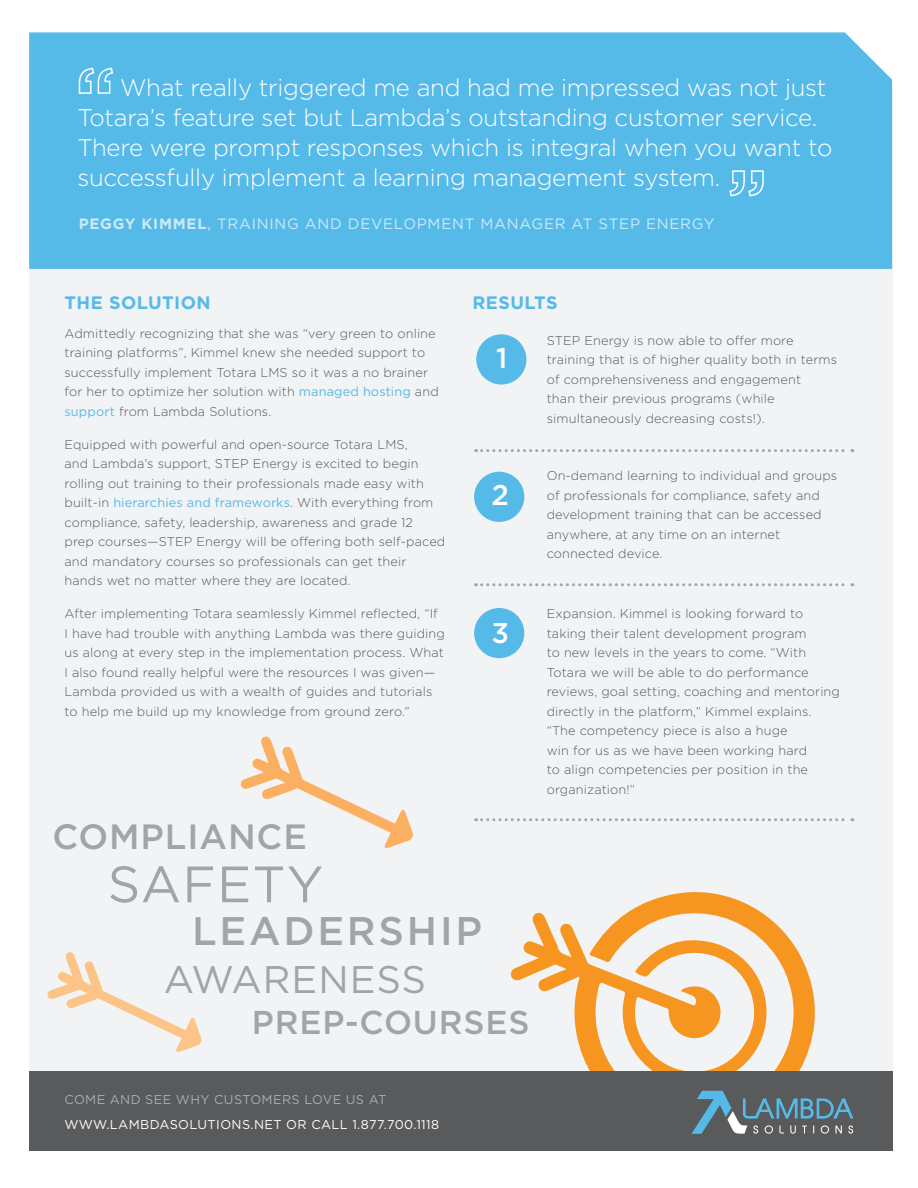
<style>
.page{position:relative;width:918px;height:1188px;background:#fff}
.page>*{position:absolute;margin:0;border:0;box-sizing:border-box;transform-origin:0 0}
.t1{font:51px "Gotham";letter-spacing:.025em;color:#a3a4a8}
.t2{font:500 39.9px "Gotham";letter-spacing:.07em;color:#a3a4a8}
.t3{font:38.4px "Gotham";letter-spacing:.025em;color:#a3a4a8}
.t4{font:500 35.1px "Gotham";letter-spacing:.025em;color:#a3a4a8}
.t5{font:500 33px "Gotham";letter-spacing:.025em;color:#a3a4a8}
.t6{font:500 28.5px "Gotham";color:#fff}
.t7{font:300 24px/30px "Gotham";letter-spacing:-.01em;color:#fff}
.t8{font:700 18px "Gotham";letter-spacing:.025em;color:#56bae9}
.t9{font:15px "Gotham";letter-spacing:.05em;color:#fff}
.t10{font:300 12.75px/19.5px "Gotham";letter-spacing:.01em;color:#57585a}
.t11{font:12.75px "Gotham";letter-spacing:.03em;color:#fff}
.t12{font:12.75px "Gotham";letter-spacing:.03em;color:#abacb0}
.s1{font-weight:700}
.s2{font-weight:400;color:#56bae9}
</style>
<div class="page">
<div style="left:29px;top:80px;width:864px;height:991px;background:#f2f3f4"></div>
<div style="left:476px;top:334px;width:51px;height:51px;background:#56bae9;border-radius:50%"></div>
<div style="left:474px;top:472px;width:50px;height:50px;background:#56bae9;border-radius:50%"></div>
<div style="left:474px;top:608px;width:50px;height:50px;background:#56bae9;border-radius:50%"></div>
<svg style="left:510px;top:885px;width:309px;height:186px;fill:#f2f3f4"></svg>
<div style="left:29px;top:1071px;width:864px;height:80px;background:#595a5c"></div>
<svg style="left:691px;top:1091px;width:163px;height:43px"></svg>
<div style="left:29px;top:32px;width:863px;height:237px;background:#56bae9"></div>
<svg style="left:47px;top:952px;width:155px;height:101px"></svg>
<svg style="left:240px;top:736px;width:174px;height:113px"></svg>
<svg style="left:476px;top:449px;width:377px;height:3px"></svg>
<svg style="left:476px;top:583px;width:377px;height:3px"></svg>
<svg style="left:476px;top:818px;width:377px;height:3px"></svg>
<svg style="left:728px;top:170px;width:37px;height:27px"></svg>
<svg style="left:78px;top:67px;width:36px;height:28px"></svg>
<p class="t7" style="left:77px;top:72px;width:757px;text-indent:43px">What really triggered me and had me impressed was not just Totara’s feature set but Lambda’s outstanding customer service.<br>There were prompt responses which is integral when you want to successfully implement a learning management system.</p>
<p class="t9" style="left:79px;top:214px;width:637px"><span class="s1">PEGGY KIMMEL</span>, TRAINING AND DEVELOPMENT MANAGER AT STEP ENERGY</p>
<h3 class="t8" style="left:64px;top:291px;width:148px">THE SOLUTION</h3>
<p class="t10" style="left:64px;top:323px;width:376px">Admittedly recognizing that she was “very green to online training platforms”, Kimmel knew she needed support to successfully implement Totara LMS so it was a no brainer for her to optimize her solution with <span class="s2">managed hosting</span> and <span class="s2">support</span> from Lambda Solutions.</p>
<p class="t10" style="left:64px;top:434px;width:382px">Equipped with powerful and open-source Totara LMS,<br>and Lambda’s support, STEP Energy is excited to begin rolling out training to their professionals made easy with built-in <span class="s2">hierarchies and frameworks</span>. With everything from compliance, safety, leadership, awareness and grade 12 prep courses—STEP Energy will be offering both self-paced and mandatory courses so professionals can get their hands wet no matter where they are located.</p>
<p class="t10" style="left:64px;top:604px;width:382px">After implementing Totara seamlessly Kimmel reflected, “If<br>I have had trouble with anything Lambda was there guiding us along at every step in the implementation process. What I also found really helpful were the resources I was given— Lambda provided us with a wealth of guides and tutorials to help me build up my knowledge from ground zero.”</p>
<h3 class="t8" style="left:472px;top:291px;width:87px">RESULTS</h3>
<p class="t10" style="left:547px;top:330px;width:292px">STEP Energy is now able to offer more training that is of higher quality both in terms of comprehensiveness and engagement<br>than their previous programs (while simultaneously decreasing costs!).</p>
<h3 class="t6" style="left:496px;top:339px;width:13px">1</h3>
<h3 class="t6" style="left:492px;top:476px;width:19px">2</h3>
<h3 class="t6" style="left:492px;top:615px;width:19px">3</h3>
<p class="t10" style="left:547px;top:466px;width:292px">On-demand learning to individual and groups of professionals for compliance, safety and development training that can be accessed anywhere, at any time on an internet connected device.</p>
<p class="t10" style="left:547px;top:604px;width:295px">Expansion. Kimmel is looking forward to taking their talent development program<br>to new levels in the years to come. “With Totara we will be able to do performance reviews, goal setting, coaching and mentoring directly in the platform,” Kimmel explains. “The competency piece is also a huge<br>win for us as we have been working hard<br>to align competencies per position in the organization!”</p>
<h3 class="t4" style="left:52px;top:814px;width:256px">COMPLIANCE</h3>
<h1 class="t1" style="left:108px;top:852px;width:217px">SAFETY</h1>
<h2 class="t2" style="left:192px;top:905px;width:292px">LEADERSHIP</h2>
<h3 class="t3" style="left:164px;top:955px;width:264px">AWARENESS</h3>
<h3 class="t5" style="left:252px;top:1001px;width:279px">PREP-COURSES</h3>
<p class="t12" style="left:64px;top:1091px;width:323px">COME AND SEE WHY CUSTOMERS LOVE US AT</p>
<p class="t11" style="left:64px;top:1117px;width:376px">WWW.LAMBDASOLUTIONS.NET OR CALL 1.877.700.1118</p>
</div>
